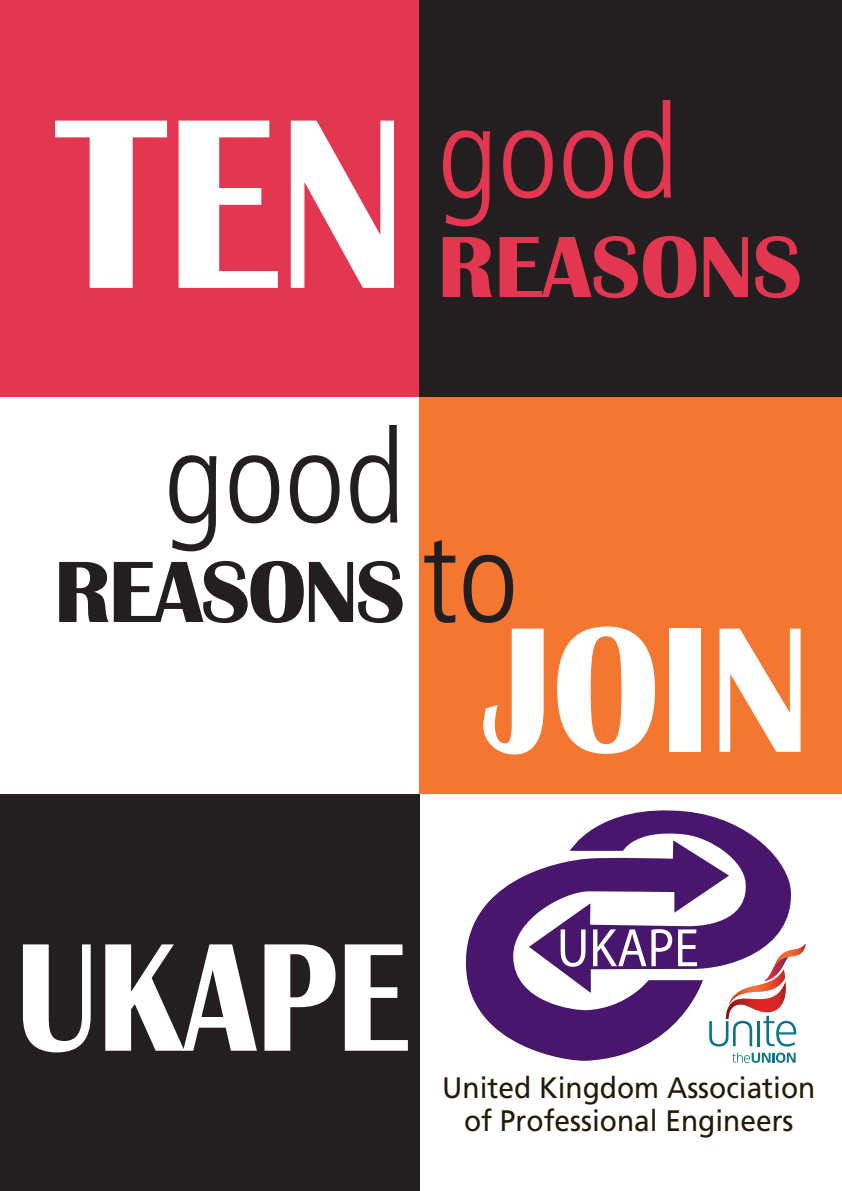
<style>
.page{position:relative;width:842px;height:1191px;background:#fff}
.page>*{position:absolute;margin:0;border:0;box-sizing:border-box;transform-origin:0 0}
.t1{font:700 184.8px "Britannic";color:#fff;scale:.89 1}
.t2{font:700 159.4px "Britannic";letter-spacing:.005em;color:#fff;scale:.84 1}
.t3{font:300 condensed 130px "Frutiger";color:#e33650}
.t4{font:300 condensed 130px "Frutiger";color:#231f20}
.t5{font:700 90px "Britannic";letter-spacing:-.025em;color:#231f20}
.t6{font:700 90px "Britannic";color:#e33650}
.t7{font:29.6px/33.8px "Frutiger";color:#251a05;text-align:center;scale:.95 1}
.s1{font-family:"Britannic";font-weight:700;font-stretch:normal;font-size:251px;color:#fff}
.s2{font-family:"Frutiger";font-weight:300;font-stretch:condensed;font-size:130px}
</style>
<div class="page">
<div style="left:0;top:0;width:420px;height:397px;background:#e33650"></div>
<div style="left:420px;top:397px;width:422px;height:397px;background:#f37730"></div>
<div style="left:420px;top:0;width:422px;height:397px;background:#231f20"></div>
<div style="left:0;top:794px;width:420px;height:397px;background:#231f20"></div>
<svg style="left:732px;top:1052px;width:63px;height:10px"></svg>
<svg style="left:729px;top:993px;width:68px;height:53px"></svg>
<img style="left:793px;top:943px;width:13px;height:14px">
<svg style="left:579px;top:810px;width:214px;height:183px;fill:#48166d"></svg>
<svg style="left:465px;top:840px;width:264px;height:221px"></svg>
<svg style="left:561px;top:929px;width:24px;height:37px"></svg>
<svg style="left:593px;top:929px;width:79px;height:37px"></svg>
<svg style="left:678px;top:929px;width:19px;height:37px"></svg>
<h3 class="t3" style="left:57px;top:100px;width:623px"><span class="s1">TEN</span> good</h3>
<h3 class="t6" style="left:438px;top:213px;width:366px">REASONS</h3>
<h3 class="t4" style="left:164px;top:425px;width:243px">good</h3>
<h3 class="t5" style="left:54px;top:538px;width:466px">REASONS <span class="s2">to</span></h3>
<h1 class="t1" style="left:484px;top:580px;width:367px">JOIN</h1>
<h2 class="t2" style="left:16px;top:902px;width:468px">UKAPE</h2>
<p class="t7" style="left:442px;top:1072px;width:394px">United Kingdom Association of Professional Engineers</p>
</div>
